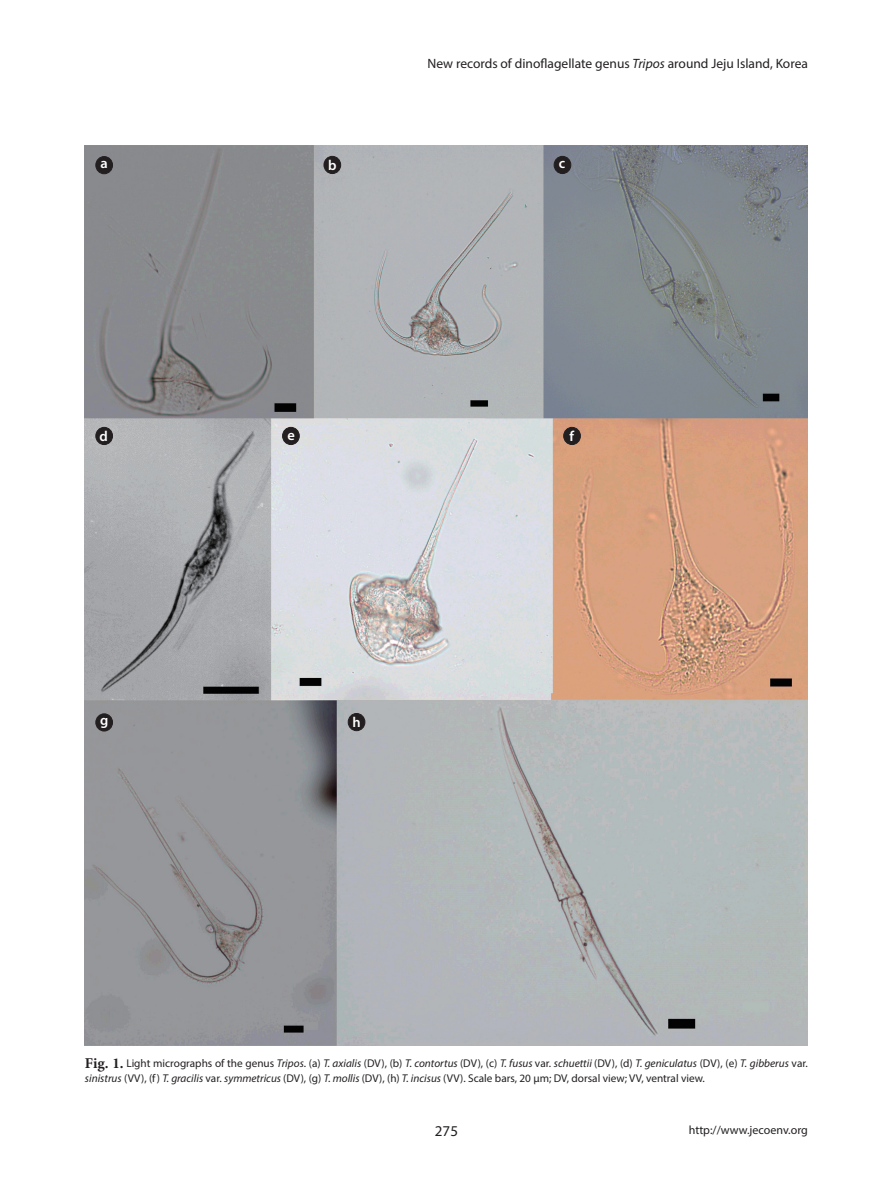
<style>
.page{position:relative;width:893px;height:1191px;background:#fff}
.page>*{position:absolute;margin:0;border:0;box-sizing:border-box;transform-origin:0 0}
.t1{font:15px "Myriad Pro";color:#231f20}
.t2{font:600 14.4px "Myriad Pro";color:#fff}
.t3{font:13.5px "Myriad Pro";color:#231f20}
.t4{font:12px "Myriad Pro";color:#231f20}
.t5{font:11.25px/14.7px "Myriad Pro";color:#231f20}
.s1{font-style:italic}
.s2{font-family:"Minion Pro";font-weight:700;font-size:15px}
</style>
<div class="page">
<img style="left:85px;top:146px;width:723px;height:899px">
<div style="left:96px;top:157px;width:17px;height:17px;background:#231f20;border-radius:50%"></div>
<div style="left:96px;top:156px;width:17px;height:18px;border:1px solid #231f20;border-radius:50%"></div>
<div style="left:564px;top:427px;width:16px;height:17px;background:#231f20;border-radius:50%"></div>
<div style="left:563px;top:427px;width:17px;height:18px;border:1px solid #231f20;border-radius:50%"></div>
<div style="left:554px;top:156px;width:17px;height:17px;background:#231f20;border-radius:50%"></div>
<div style="left:554px;top:156px;width:17px;height:18px;border:1px solid #231f20;border-radius:50%"></div>
<div style="left:348px;top:713px;width:17px;height:17px;background:#231f20;border-radius:50%"></div>
<div style="left:348px;top:713px;width:17px;height:18px;border:1px solid #231f20;border-radius:50%"></div>
<div style="left:96px;top:427px;width:17px;height:17px;background:#231f20;border-radius:50%"></div>
<div style="left:96px;top:427px;width:17px;height:18px;border:1px solid #231f20;border-radius:50%"></div>
<div style="left:283px;top:427px;width:16px;height:17px;background:#231f20;border-radius:50%"></div>
<div style="left:282px;top:427px;width:17px;height:18px;border:1px solid #231f20;border-radius:50%"></div>
<div style="left:324px;top:156px;width:17px;height:17px;background:#231f20;border-radius:50%"></div>
<div style="left:324px;top:156px;width:17px;height:18px;border:1px solid #231f20;border-radius:50%"></div>
<div style="left:96px;top:714px;width:17px;height:17px;background:#231f20;border-radius:50%"></div>
<div style="left:96px;top:713px;width:17px;height:18px;border:1px solid #231f20;border-radius:50%"></div>
<p class="t2" style="left:101px;top:154px;width:9px">a</p>
<p class="t2" style="left:328px;top:156px;width:10px">b</p>
<p class="t3" style="left:428px;top:55px;width:382px">New records of dinoflagellate genus <span class="s1">Tripos</span> around Jeju Island, Korea</p>
<p class="t2" style="left:559px;top:154px;width:8px">c</p>
<p class="t2" style="left:100px;top:427px;width:10px">d</p>
<p class="t2" style="left:288px;top:425px;width:9px">e</p>
<p class="t2" style="left:570px;top:427px;width:6px">f</p>
<p class="t2" style="left:100px;top:711px;width:10px">g</p>
<p class="t2" style="left:352px;top:713px;width:10px">h</p>
<p class="t5" style="left:85px;top:1055px;width:724px"><span class="s2">Fig. 1.</span> Light micrographs of the genus <span class="s1">Tripos</span>. (a) <span class="s1">T. axialis</span> (DV), (b) <span class="s1">T. contortus</span> (DV), (c) <span class="s1">T. fusus</span> var. <span class="s1">schuettii</span> (DV), (d) <span class="s1">T. geniculatus</span> (DV), (e) <span class="s1">T. gibberus</span> var. <span class="s1">sinistrus</span> (VV), (f) <span class="s1">T. gracilis</span> var. <span class="s1">symmetricus</span> (DV), (g) <span class="s1">T. mollis</span> (DV), (h) <span class="s1">T. incisus</span> (VV). Scale bars, 20 µm; DV, dorsal view; VV, ventral view.</p>
<h1 class="t1" style="left:435px;top:1122px;width:25px">275</h1>
<p class="t4" style="left:689px;top:1122px;width:121px">http://www.jecoenv.org</p>
</div>
